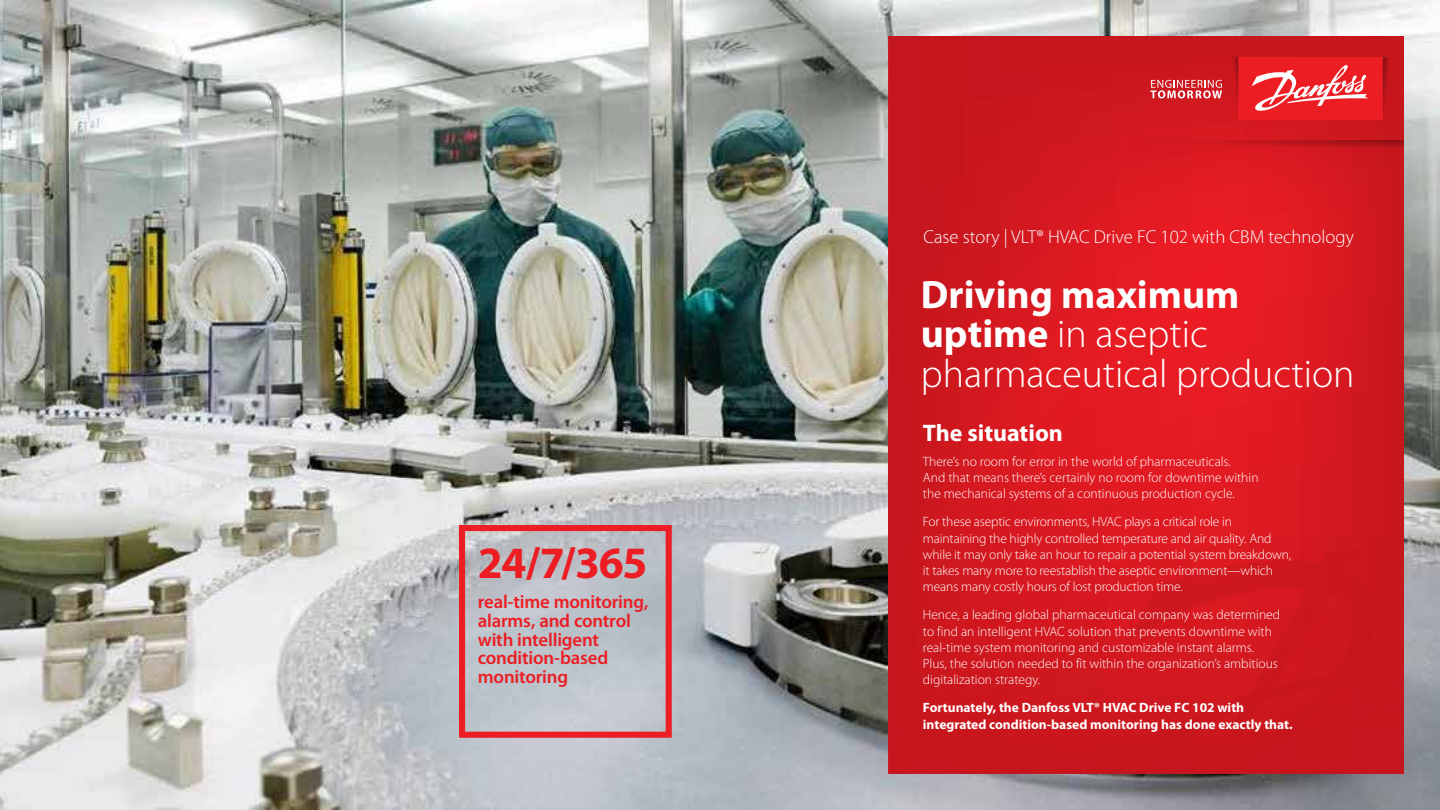
<style>
.page{position:relative;width:1440px;height:810px;background:#fff}
.page>*{position:absolute;margin:0;border:0;box-sizing:border-box;transform-origin:0 0}
.t1{font:700 45px "Myriad Pro";color:#ed1d24}
.t2{font:300 39.75px/39.8px "Myriad Pro";color:#fff}
.t3{font:700 24px "Myriad Pro";color:#fff}
.t4{font:600 18.75px/18.8px "Myriad Pro";letter-spacing:-.01em;color:#ed1d24}
.t5{font:300 18.75px "Myriad Pro";color:#fff}
.t6{font:300 13.5px/16.2px "Myriad Pro";color:#fff}
.t7{font:700 13.5px/16.2px "Myriad Pro";color:#fff}
.s1{font-weight:700}
</style>
<div class="page">
<img style="left:0;top:0;width:1440px;height:810px">
<svg style="left:888px;top:36px;width:516px;height:738px;background:#d4181f"></svg>
<svg style="left:1130px;top:541px;width:274px;height:232px;background:#cd171e"></svg>
<div style="left:459px;top:525px;width:213px;height:213px;border:6px solid #ed1d24"></div>
<div style="left:1239px;top:57px;width:144px;height:63px;background:#ed1d24"></div>
<svg style="left:1251px;top:65px;width:117px;height:46px"></svg>
<svg style="left:1130px;top:141px;width:274px;height:11px;background:#ca171e"></svg>
<svg style="left:1383px;top:57px;width:11px;height:63px"></svg>
<svg style="left:1150px;top:57px;width:89px;height:63px;background:#d12b31"></svg>
<h1 class="t1" style="left:478px;top:533px;width:171px">24/7/365</h1>
<h3 class="t4" style="left:478px;top:592px;width:172px">real-time monitoring, alarms, and control with intelligent condition-based monitoring</h3>
<h3 class="t5" style="left:923px;top:225px;width:432px">Case story | VLT® HVAC Drive FC 102 with CBM technology</h3>
<h2 class="t2" style="left:921px;top:274px;width:435px"><span class="s1">Driving maximum uptime</span> in aseptic pharmaceutical production</h2>
<h3 class="t3" style="left:923px;top:418px;width:142px">The situation</h3>
<p class="t6" style="left:923px;top:453px;width:337px">There’s no room for error in the world of pharmaceuticals.<br>And that means there’s certainly no room for downtime within the mechanical systems of a continuous production cycle.</p>
<p class="t6" style="left:923px;top:514px;width:370px">For these aseptic environments, HVAC plays a critical role in maintaining the highly controlled temperature and air quality. And while it may only take an hour to repair a potential system breakdown, it takes many more to reestablish the aseptic environment—which means many costly hours of lost production time.</p>
<p class="t6" style="left:923px;top:607px;width:359px">Hence, a leading global pharmaceutical company was determined to find an intelligent HVAC solution that prevents downtime with real-time system monitoring and customizable instant alarms.<br>Plus, the solution needed to fit within the organization’s ambitious digitalization strategy.</p>
<p class="t7" style="left:923px;top:699px;width:371px">Fortunately, the Danfoss VLT® HVAC Drive FC 102 with integrated condition-based monitoring has done exactly that.</p>
</div>
